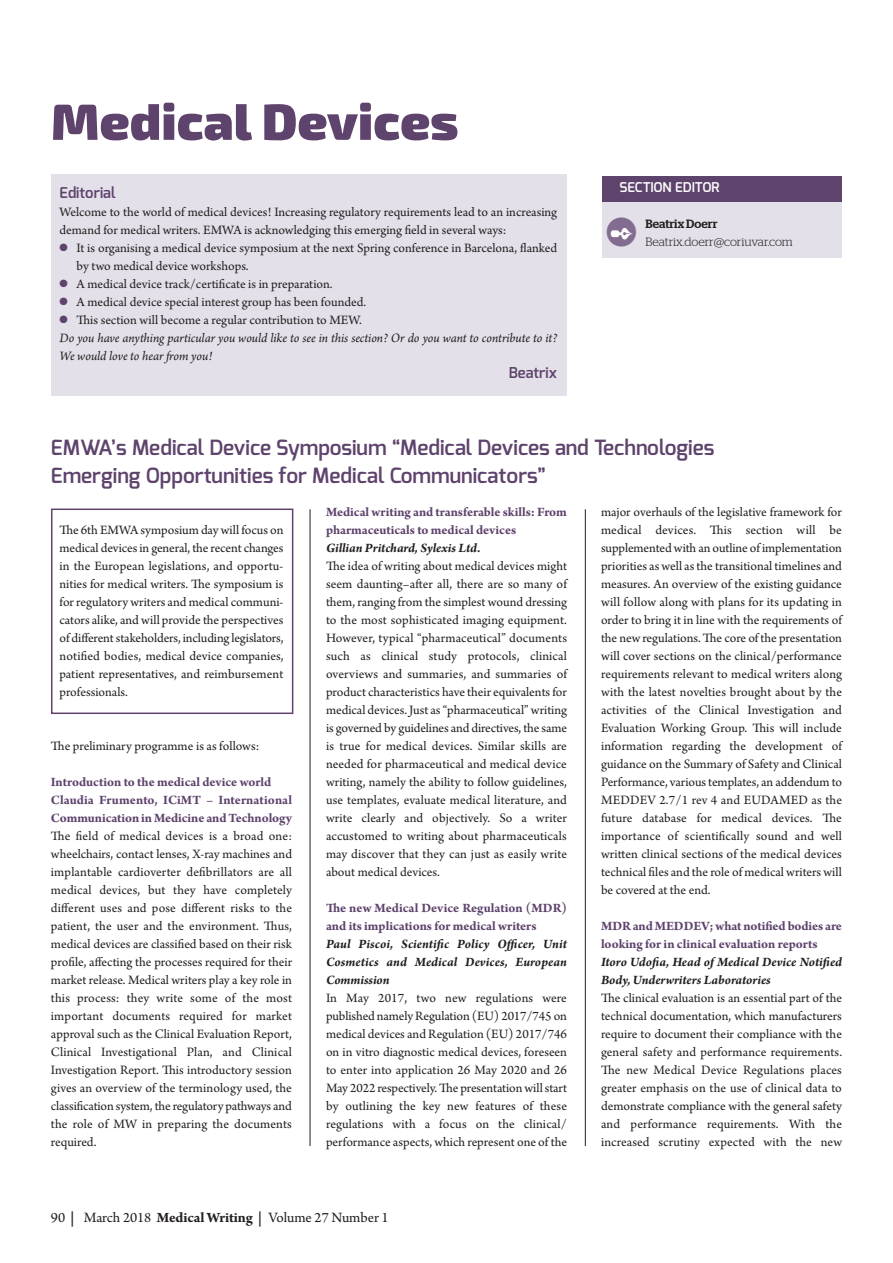
<style>
.page{position:relative;width:893px;height:1263px;background:#fff}
.page>*{position:absolute;margin:0;border:0;box-sizing:border-box;transform-origin:0 0}
.t1{font:900 51px "Exo 2";color:#5e436c}
.t2{font:600 21px/28.5px "Exo";color:#5e436c}
.t3{font:15px "Arno Pro";letter-spacing:-.005em;color:#231f20}
.t4{font:600 15px "Exo";color:#5e436c}
.t5{font:13.5px/18px "Arno Pro";color:#231f20;text-align:justify}
.t6{font:700 13.5px/18px "Arno Pro";color:#5e436c}
.t7{font:italic 700 13.5px/18px "Arno Pro";color:#231f20;text-align:justify}
.t8{font:italic 13.5px/18px "Arno Pro";letter-spacing:-.005em;color:#231f20}
.t9{font:600 13.5px "Exo";letter-spacing:-.005em;color:#fff}
.t10{font:300 12px/18px "Stag";color:#231f20}
.s1{color:#5e436c}
.s2{font-style:normal}
.s3{color:#826d90}
.s4{font-weight:500}
.s5{font-weight:700}
</style>
<div class="page">
<div style="left:51px;top:174px;width:516px;height:221px;background:#e3e0e9"></div>
<hr style="left:585px;top:509px;width:1px;height:637px;background:#231f20">
<hr style="left:310px;top:509px;width:1px;height:637px;background:#231f20">
<div style="left:602px;top:192px;width:240px;height:66px;background:#e3e0e9"></div>
<div style="left:603px;top:176px;width:239px;height:26px;background:#5e436c"></div>
<div style="left:51px;top:509px;width:242px;height:205px;border:2px solid #5e436c"></div>
<h1 class="t1" style="left:51px;top:104px;width:409px">Medical Devices</h1>
<p class="t4" style="left:59px;top:186px;width:58px">Editorial</p>
<p class="t5" style="left:59px;top:204px;width:499px">Welcome to the world of medical devices! Increasing regulatory requirements lead to an increasing demand for medical writers. EMWA is acknowledging this emerging field in several ways:</p>
<p class="t5" style="left:76px;top:240px;width:482px;text-indent:-17px"><span class="s1">●</span> It is organising a medical device symposium at the next Spring conference in Barcelona, flanked by two medical device workshops.</p>
<p class="t5" style="left:59px;top:276px;width:275px"><span class="s1">●</span> A medical device track/certificate is in preparation.</p>
<p class="t5" style="left:59px;top:294px;width:308px"><span class="s1">●</span> A medical device special interest group has been founded.</p>
<p class="t8" style="left:59px;top:312px;width:499px"><span class="s1">●</span> <span class="s2">This section will become a regular contribution to MEW.<br></span>Do you have anything particular you would like to see in this section? Or do you want to contribute to it?<br>We would love to hear from you!</p>
<p class="t4" style="left:509px;top:366px;width:50px">Beatrix</p>
<p class="t9" style="left:619px;top:181px;width:101px">SECTION EDITOR</p>
<p class="t10" style="left:645px;top:216px;width:149px;text-indent:-40px"><span class="s3">●</span> <span class="s4">Beatrix Doerr<br></span>Beatrix.doerr@coriuvar.com</p>
<h2 class="t2" style="left:51px;top:435px;width:665px">EMWA’s Medical Device Symposium “Medical Devices and Technologies<br>Emerging Opportunities for Medical Communicators”</h2>
<p class="t5" style="left:59px;top:522px;width:225px">The 6th EMWA symposium day will focus on medical devices in general, the recent changes in the European legislations, and opportu - nities for medical writers. The symposium is for regulatory writers and medical communi - cators alike, and will provide the perspectives of different stake holders, including legislators, notified bodies, medical device companies, patient representatives, and reimbursement professionals.</p>
<p class="t5" style="left:51px;top:738px;width:210px">The preliminary programme is as follows:</p>
<p class="t6" style="left:51px;top:774px;width:242px">Introduction to the medical device world<br>Claudia Frumento, ICiMT – International<br>Communication in Medicine and Technology</p>
<p class="t5" style="left:51px;top:828px;width:243px">The field of medical devices is a broad one: wheelchairs, contact lenses, X-ray machines and implantable cardioverter defibrillators are all medical devices, but they have completely different uses and pose different risks to the patient, the user and the environment. Thus, medical devices are classified based on their risk profile, affecting the processes required for their market release. Medical writers play a key role in this process: they write some of the most important documents required for market approval such as the Clinical Evaluation Report, Clinical Investigational Plan, and Clinical Investigation Report. This introductory session gives an overview of the terminology used, the classification system, the regulatory pathways and the role of MW in preparing the documents required.</p>
<p class="t6" style="left:326px;top:504px;width:242px">Medical writing and transferable skills: From pharmaceuticals to medical devices</p>
<p class="t7" style="left:326px;top:540px;width:156px">Gillian Pritchard, Sylexis Ltd.</p>
<p class="t5" style="left:326px;top:558px;width:243px">The idea of writing about medical devices might seem daunting–after all, there are so many of them, ranging from the simplest wound dressing to the most sophisticated imaging equipment.<br>However, typical “pharmaceutical” documents such as clinical study protocols, clinical overviews and summaries, and summaries of product characteristics have their equivalents for medical devices. Just as “pharmaceutical” writing is governed by guidelines and directives, the same is true for medical devices. Similar skills are needed for pharmaceutical and medical device writing, namely the ability to follow guidelines, use templates, evaluate medical literature, and write clearly and objectively. So a writer accustomed to writing about pharmaceuticals may discover that they can just as easily write about medical devices.</p>
<p class="t6" style="left:326px;top:900px;width:242px">The new Medical Device Regulation (MDR) and its implications for medical writers</p>
<p class="t7" style="left:326px;top:936px;width:242px">Paul Piscoi, Scientific Policy Officer, Unit Cosmetics and Medical Devices, European Commission</p>
<p class="t5" style="left:326px;top:990px;width:243px">In May 2017, two new regulations were published namely Regulation (EU) 2017/745 on medical devices and Regulation (EU) 2017/746 on in vitro diagnostic medical devices, foreseen to enter into application 26 May 2020 and 26<br>May 2022 respectively. The presentation will start by outlining the key new features of these regulations with a focus on the clinical/ performance aspects, which represent one of the</p>
<p class="t3" style="left:51px;top:1212px;width:339px">90 <span class="s5">|</span> March 2018 <span class="s5">Medical Writing |</span> Volume 27 Number 1</p>
<p class="t5" style="left:601px;top:504px;width:243px">major overhauls of the legislative framework for medical devices. This section will be supplemented with an outline of implementation priorities as well as the transitional timelines and measures. An overview of the existing guidance will follow along with plans for its updating in order to bring it in line with the requirements of the new regulations. The core of the presentation will cover sections on the clinical/performance requirements relevant to medical writers along with the latest novelties brought about by the activities of the Clinical Investigation and Evaluation Working Group. This will include information regarding the development of guidance on the Summary of Safety and Clinical Performance, various templates, an addendum to MEDDEV 2.7/1 rev 4 and EUDAMED as the future database for medical devices. The importance of scientifically sound and well written clinical sections of the medical devices technical files and the role of medical writers will be covered at the end.</p>
<p class="t6" style="left:601px;top:918px;width:242px">MDR and MEDDEV; what notified bodies are looking for in clinical evaluation reports</p>
<p class="t7" style="left:601px;top:954px;width:242px">Itoro Udofia, Head of Medical Device Notified<br>Body, Underwriters Laboratories</p>
<p class="t5" style="left:601px;top:990px;width:243px">The clinical evaluation is an essential part of the technical documentation, which manufacturers require to document their compliance with the general safety and performance requirements.<br>The new Medical Device Regulations places greater emphasis on the use of clinical data to demonstrate compliance with the general safety and performance requirements. With the increased scrutiny expected with the new</p>
</div>
